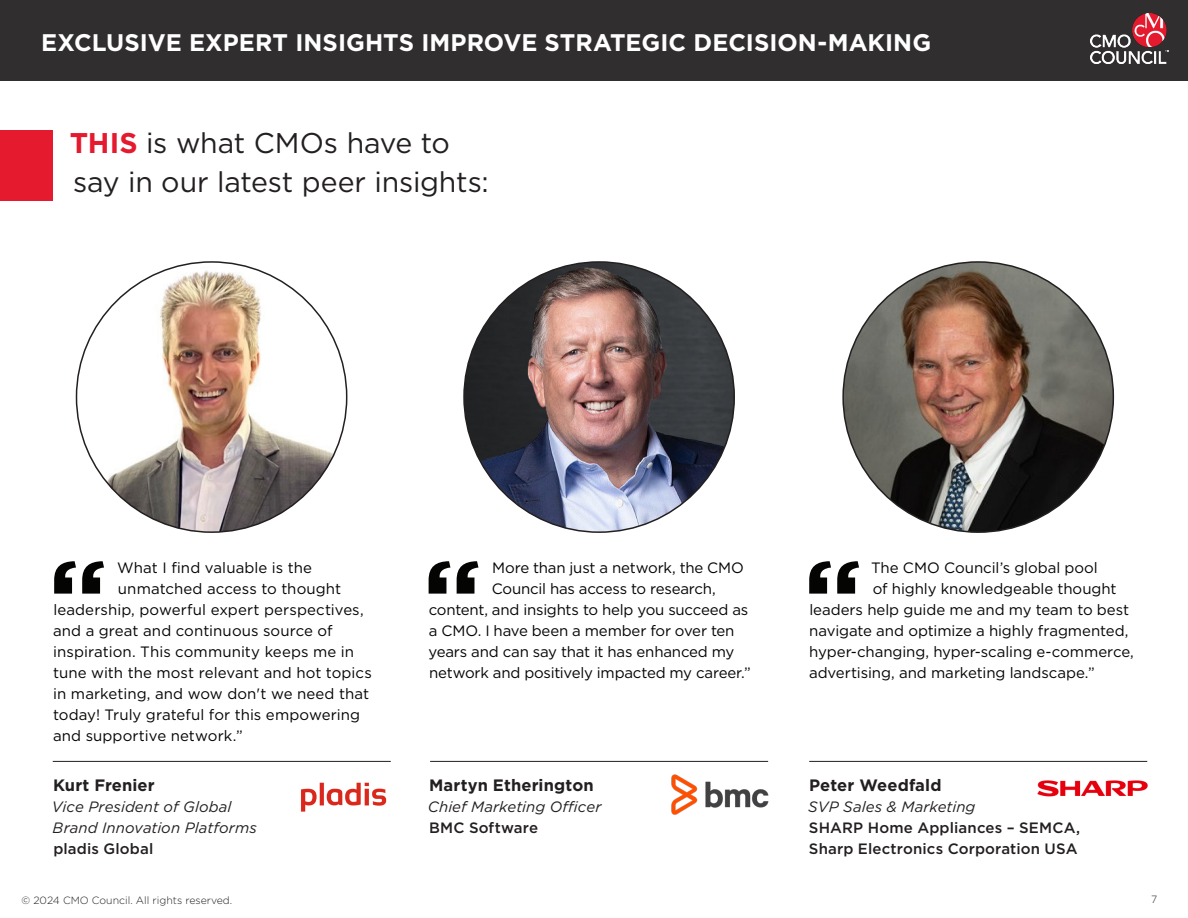
<style>
.page{position:relative;width:1188px;height:918px;background:#fff}
.page>*{position:absolute;margin:0;border:0;box-sizing:border-box;transform-origin:0 0}
.Report_Text{font:28.5px/39px "Gotham";letter-spacing:-.005em;color:#231f20}
.Report_Text-2{font:700 24px "Gotham";color:#fff}
.Headers_of_Sections{font:700 16.5px "Gotham";letter-spacing:.005em;color:#231f20}
.Report_Text-3{font:15px "Gotham";letter-spacing:-.005em;color:#040503}
.Headers_of_Sections-2{font:italic 15px/21px "Gotham";letter-spacing:.005em;color:#231f20}
.Headers_of_Sections-3{font:500 15px/21px "Gotham";letter-spacing:.01em;color:#231f20}
.t1{font:300 10.5px "Gotham";color:#231f20}
.s1{font-weight:700;color:#e51a2e}
</style>
<div class="page">
<div style="left:0;top:0;width:1188px;height:81px;background:#312e2f"></div>
<img style="left:1091px;top:14px;width:77px;height:50px">
<div style="left:0;top:130px;width:52px;height:70px;background:#e51a2e"></div>
<svg style="left:54px;top:561px;width:50px;height:33px"></svg>
<img style="left:301px;top:782px;width:86px;height:30px">
<img style="left:76px;top:262px;width:271px;height:270px;border-radius:135px">
<hr style="left:53px;top:761px;width:338px;height:1px;background:#231f20">
<svg style="left:429px;top:561px;width:49px;height:33px"></svg>
<img style="left:672px;top:774px;width:96px;height:41px">
<img style="left:464px;top:262px;width:270px;height:270px;border-radius:135px">
<hr style="left:430px;top:761px;width:338px;height:1px;background:#231f20">
<svg style="left:809px;top:561px;width:50px;height:33px"></svg>
<img style="left:1020px;top:760px;width:128px;height:37px">
<img style="left:843px;top:262px;width:270px;height:270px;border-radius:135px">
<hr style="left:809px;top:761px;width:338px;height:1px;background:#231f20">
<p class="Report_Text-2" style="left:41px;top:26px;width:892px">EXCLUSIVE EXPERT INSIGHTS IMPROVE STRATEGIC DECISION-MAKING</p>
<p class="Report_Text" style="left:70px;top:123px;width:421px"><span class="s1">THIS</span> is what CMOs have to say in our latest peer insights:</p>
<p class="Report_Text-3" style="left:117px;top:558px;width:196px">What I find valuable is the</p>
<p class="Report_Text-3" style="left:118px;top:579px;width:225px">unmatched access to thought</p>
<p class="Report_Text-3" style="left:53px;top:600px;width:312px">leadership, powerful expert perspectives,</p>
<p class="Report_Text-3" style="left:53px;top:621px;width:281px">and a great and continuous source of</p>
<p class="Report_Text-3" style="left:53px;top:642px;width:302px">inspiration. This community keeps me in</p>
<p class="Report_Text-3" style="left:53px;top:663px;width:320px">tune with the most relevant and hot topics</p>
<p class="Report_Text-3" style="left:53px;top:684px;width:317px">in marketing, and wow don't we need that</p>
<p class="Report_Text-3" style="left:53px;top:705px;width:309px">today! Truly grateful for this empowering</p>
<p class="Report_Text-3" style="left:53px;top:726px;width:191px">and supportive network.”</p>
<p class="Headers_of_Sections" style="left:53px;top:774px;width:103px">Kurt Frenier</p>
<p class="Headers_of_Sections-2" style="left:52px;top:796px;width:207px">Vice President of Global<br>Brand Innovation Platforms</p>
<p class="Headers_of_Sections-3" style="left:53px;top:838px;width:101px">pladis Global</p>
<p class="Report_Text-3" style="left:492px;top:558px;width:253px">More than just a network, the CMO</p>
<p class="Report_Text-3" style="left:492px;top:579px;width:226px">Council has access to research,</p>
<p class="Report_Text-3" style="left:429px;top:600px;width:321px">content, and insights to help you succeed as</p>
<p class="Report_Text-3" style="left:429px;top:621px;width:307px">a CMO. I have been a member for over ten</p>
<p class="Report_Text-3" style="left:428px;top:642px;width:307px">years and can say that it has enhanced my</p>
<p class="Report_Text-3" style="left:429px;top:663px;width:323px">network and positively impacted my career.”</p>
<p class="Headers_of_Sections" style="left:429px;top:774px;width:166px">Martyn Etherington</p>
<p class="Headers_of_Sections-2" style="left:428px;top:796px;width:175px">Chief Marketing Officer</p>
<p class="Headers_of_Sections-3" style="left:429px;top:817px;width:111px">BMC Software</p>
<p class="Report_Text-3" style="left:871px;top:558px;width:228px">The CMO Council’s global pool</p>
<p class="Report_Text-3" style="left:873px;top:579px;width:245px">of highly knowledgeable thought</p>
<p class="Report_Text-3" style="left:809px;top:600px;width:321px">leaders help guide me and my team to best</p>
<p class="Report_Text-3" style="left:809px;top:621px;width:321px">navigate and optimize a highly fragmented,</p>
<p class="Report_Text-3" style="left:809px;top:642px;width:326px">hyper-changing, hyper-scaling e-commerce,</p>
<p class="Report_Text-3" style="left:809px;top:663px;width:287px">advertising, and marketing landscape.”</p>
<p class="Headers_of_Sections" style="left:809px;top:774px;width:134px">Peter Weedfald</p>
<p class="Headers_of_Sections-2" style="left:808px;top:796px;width:169px">SVP Sales &amp; Marketing</p>
<p class="Headers_of_Sections-3" style="left:809px;top:817px;width:273px">SHARP Home Appliances – SEMCA,<br>Sharp Electronics Corporation USA</p>
<p class="t1" style="left:22px;top:894px;width:212px">© 2024 CMO Council. All rights reserved.</p>
<p class="t1" style="left:1151px;top:893px;width:8px">7</p>
</div>
